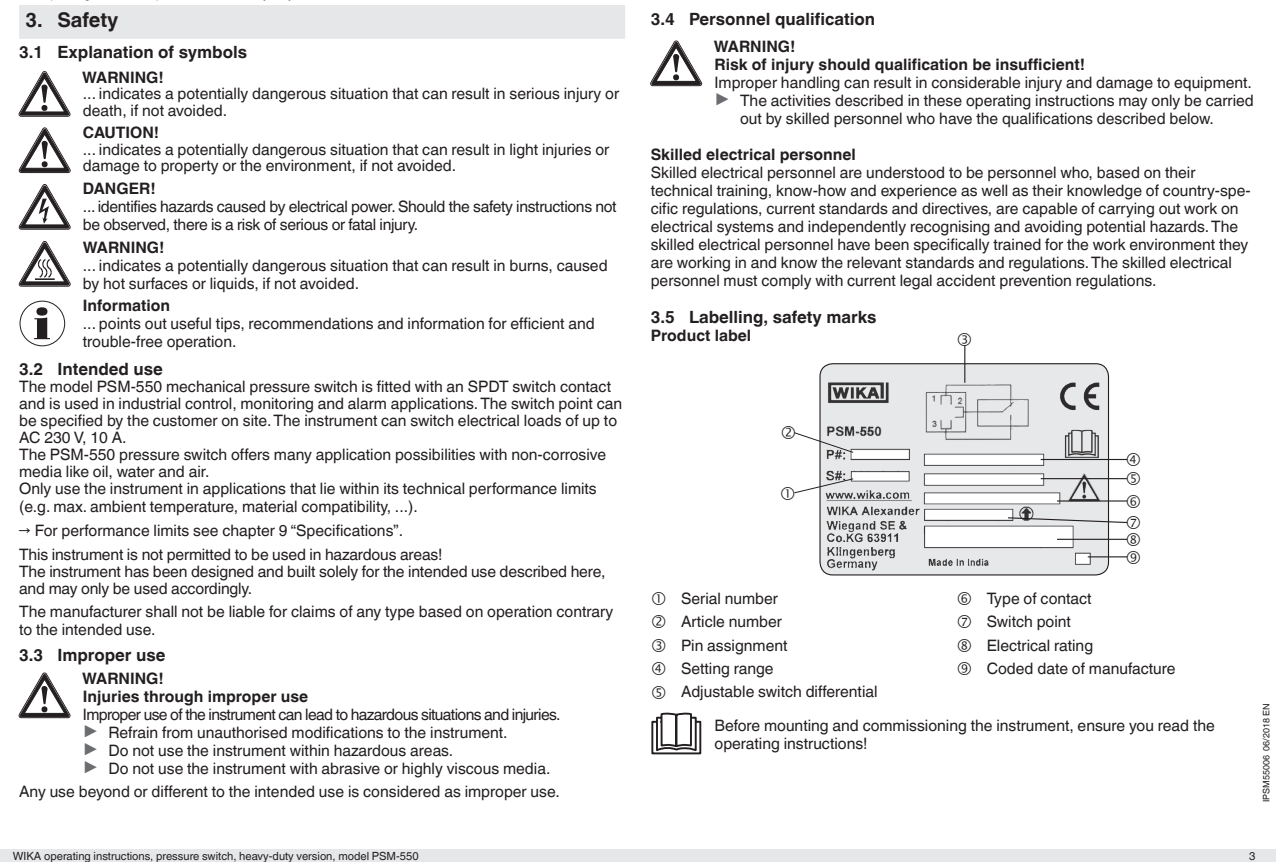
<style>
.page{position:relative;width:1276px;height:862px;background:#fff}
.page>*{position:absolute;margin:0;border:0;box-sizing:border-box;transform-origin:0 0}
.t1{font:700 20.25px "Helvetica World";color:#231f20}
.t2{font:700 16.88px "Helvetica World";color:#231f20}
.t3{font:15.75px/18px "Helvetica World";color:#231f20}
.t4{font:700 15.75px/18px "Helvetica World";color:#231f20}
.t5{font:15.75px/18px "Helvetica World";letter-spacing:-.02em;color:#231f20}
.t6{font:11.25px "Helvetica World";color:#231f20}
.t7{font:9px "Helvetica World";color:#231f20}
.s1{font-size:20.03px;color:#6c6d70}
</style>
<div class="page">
<div style="left:0;top:848px;width:1276px;height:13px;background:#e6e7e9"></div>
<div style="left:19px;top:5px;width:606px;height:34px;background:#e6e7e9"></div>
<svg style="left:19px;top:71px;width:51px;height:45px"></svg>
<svg style="left:19px;top:128px;width:51px;height:44px"></svg>
<svg style="left:19px;top:184px;width:51px;height:45px"></svg>
<svg style="left:19px;top:241px;width:51px;height:45px"></svg>
<svg style="left:34px;top:307px;width:16px;height:32px"></svg>
<div style="left:20px;top:300px;width:45px;height:46px;border:1px solid #231f20;border-radius:50%"></div>
<svg style="left:19px;top:672px;width:51px;height:45px"></svg>
<svg style="left:650px;top:41px;width:52px;height:45px"></svg>
<div style="left:820px;top:363px;width:288px;height:211px;background:#e7e8e9;border-radius:13px"></div>
<img style="left:826px;top:367px;width:277px;height:204px">
<div style="left:819px;top:363px;width:290px;height:212px;border:1px solid #231f20;border-radius:13px"></div>
<hr style="left:964px;top:345px;width:1px;height:37px;background:#231f20">
<hr style="left:1040px;top:458px;width:87px;height:2px;background:#231f20">
<hr style="left:1040px;top:478px;width:87px;height:1px;background:#231f20">
<hr style="left:1057px;top:500px;width:70px;height:1px;background:#231f20">
<svg style="left:651px;top:712px;width:51px;height:42px"></svg>
<hr style="left:19px;top:861px;width:606px;height:1px;background:#e6e7e9">
<hr style="left:651px;top:861px;width:605px;height:1px;background:#e6e7e9">
<svg style="left:794px;top:477px;width:60px;height:22px"></svg>
<svg style="left:794px;top:425px;width:60px;height:28px"></svg>
<svg style="left:1007px;top:515px;width:121px;height:48px"></svg>
<p class="t1" style="left:26px;top:8px;width:95px">3. Safety</p>
<p class="t2" style="left:19px;top:42px;width:230px">3.1 Explanation of symbols</p>
<p class="t4" style="left:82px;top:68px;width:83px">WARNING!</p>
<p class="t3" style="left:83px;top:85px;width:538px;line-height:16.9px">... indicates a potentially dangerous situation that can result in serious injury or death, if not avoided.</p>
<p class="t4" style="left:83px;top:123px;width:78px">CAUTION!</p>
<p class="t3" style="left:83px;top:141px;width:528px;line-height:16.9px">... indicates a potentially dangerous situation that can result in light injuries or damage to property or the environment, if not avoided.</p>
<p class="t4" style="left:83px;top:179px;width:74px">DANGER!</p>
<p class="t5" style="left:83px;top:197px;width:535px">... identifies hazards caused by electrical power. Should the safety instructions not be observed, there is a risk of serious or fatal injury.</p>
<p class="t4" style="left:83px;top:238px;width:83px">WARNING!</p>
<p class="t3" style="left:83px;top:256px;width:526px">... indicates a potentially dangerous situation that can result in burns, caused by hot surfaces or liquids, if not avoided.</p>
<p class="t4" style="left:83px;top:296px;width:89px">Information</p>
<p class="t3" style="left:83px;top:314px;width:513px">... points out useful tips, recommendations and information for efficient and trouble-free operation.</p>
<p class="t2" style="left:19px;top:359px;width:145px">3.2 Intended use</p>
<p class="t3" style="left:19px;top:378px;width:604px;line-height:17.1px">The model PSM-550 mechanical pressure switch is fitted with an SPDT switch contact and is used in industrial control, monitoring and alarm applications. The switch point can be specified by the customer on site. The instrument can switch electrical loads of up to AC 230 V, 10 A.<br>The PSM-550 pressure switch offers many application possibilities with non-corrosive media like oil, water and air.<br>Only use the instrument in applications that lie within its technical performance limits (e.g. max. ambient temperature, material compatibility, ...).</p>
<p class="t3" style="left:19px;top:518px;width:425px;line-height:23.6px">→ For performance limits see chapter 9 “Specifications”.<br>This instrument is not permitted to be used in hazardous areas!</p>
<p class="t3" style="left:19px;top:562px;width:588px;line-height:16.9px">The instrument has been designed and built solely for the intended use described here, and may only be used accordingly.</p>
<p class="t3" style="left:19px;top:602px;width:596px">The manufacturer shall not be liable for claims of any type based on operation contrary to the intended use.</p>
<p class="t2" style="left:19px;top:645px;width:148px">3.3 Improper use</p>
<p class="t4" style="left:82px;top:669px;width:227px">WARNING!<br>Injuries through improper use</p>
<p class="t3" style="left:83px;top:705px;width:479px">Improper use of the instrument can lead to hazardous situations and injuries. <span class="s1">▶</span> Refrain from unauthorised modifications to the instrument.<br><span class="s1">▶</span> Do not use the instrument within hazardous areas.<br><span class="s1">▶</span> Do not use the instrument with abrasive or highly viscous media.</p>
<p class="t3" style="left:19px;top:781px;width:542px">Any use beyond or different to the intended use is considered as improper use.</p>
<p class="t6" style="left:13px;top:848px;width:407px">WIKA operating instructions, pressure switch, heavy-duty version, model PSM-550</p>
<p class="t2" style="left:651px;top:9px;width:226px">3.4 Personnel qualification</p>
<p class="t4" style="left:714px;top:37px;width:372px">WARNING!<br>Risk of injury should qualification be insufficient!</p>
<p class="t3" style="left:714px;top:73px;width:539px">Improper handling can result in considerable injury and damage to equipment.</p>
<p class="t3" style="left:714px;top:91px;width:541px"><span class="s1">▶</span> The activities described in these operating instructions may only be carried</p>
<p class="t3" style="left:740px;top:109px;width:475px">out by skilled personnel who have the qualifications described below.</p>
<p class="t4" style="left:651px;top:145px;width:207px">Skilled electrical personnel</p>
<p class="t3" style="left:651px;top:163px;width:601px">Skilled electrical personnel are understood to be personnel who, based on their technical training, know-how and experience as well as their knowledge of country-spe&shy;cific regulations, current standards and directives, are capable of carrying out work on electrical systems and independently recognising and avoiding potential hazards. The skilled electrical personnel have been specifically trained for the work environment they are working in and know the relevant standards and regulations. The skilled electrical personnel must comply with current legal accident prevention regulations.</p>
<p class="t2" style="left:651px;top:307px;width:227px">3.5 Labelling, safety marks</p>
<p class="t4" style="left:651px;top:327px;width:102px">Product label</p>
<p class="t3" style="left:681px;top:588px;width:98px">Serial number</p>
<p class="t3" style="left:986px;top:588px;width:106px">Type of contact</p>
<p class="t3" style="left:681px;top:612px;width:102px">Article number</p>
<p class="t3" style="left:986px;top:612px;width:86px">Switch point</p>
<p class="t3" style="left:681px;top:635px;width:108px">Pin assignment</p>
<p class="t3" style="left:986px;top:635px;width:108px">Electrical rating</p>
<p class="t3" style="left:681px;top:659px;width:94px">Setting range</p>
<p class="t3" style="left:986px;top:659px;width:190px">Coded date of manufacture</p>
<p class="t3" style="left:714px;top:675px;width:502px;line-height:33.1px;text-indent:-33px">Adjustable switch differential<br>Before mounting and commissioning the instrument, ensure you read the</p>
<p class="t3" style="left:714px;top:733px;width:155px">operating instructions!</p>
<p class="t7" style="left:1261px;top:801px;width:100px;rotate:-90deg">IPSM55006 06/2018 EN</p>
<p class="t6" style="left:1249px;top:848px;width:8px">3</p>
</div>
